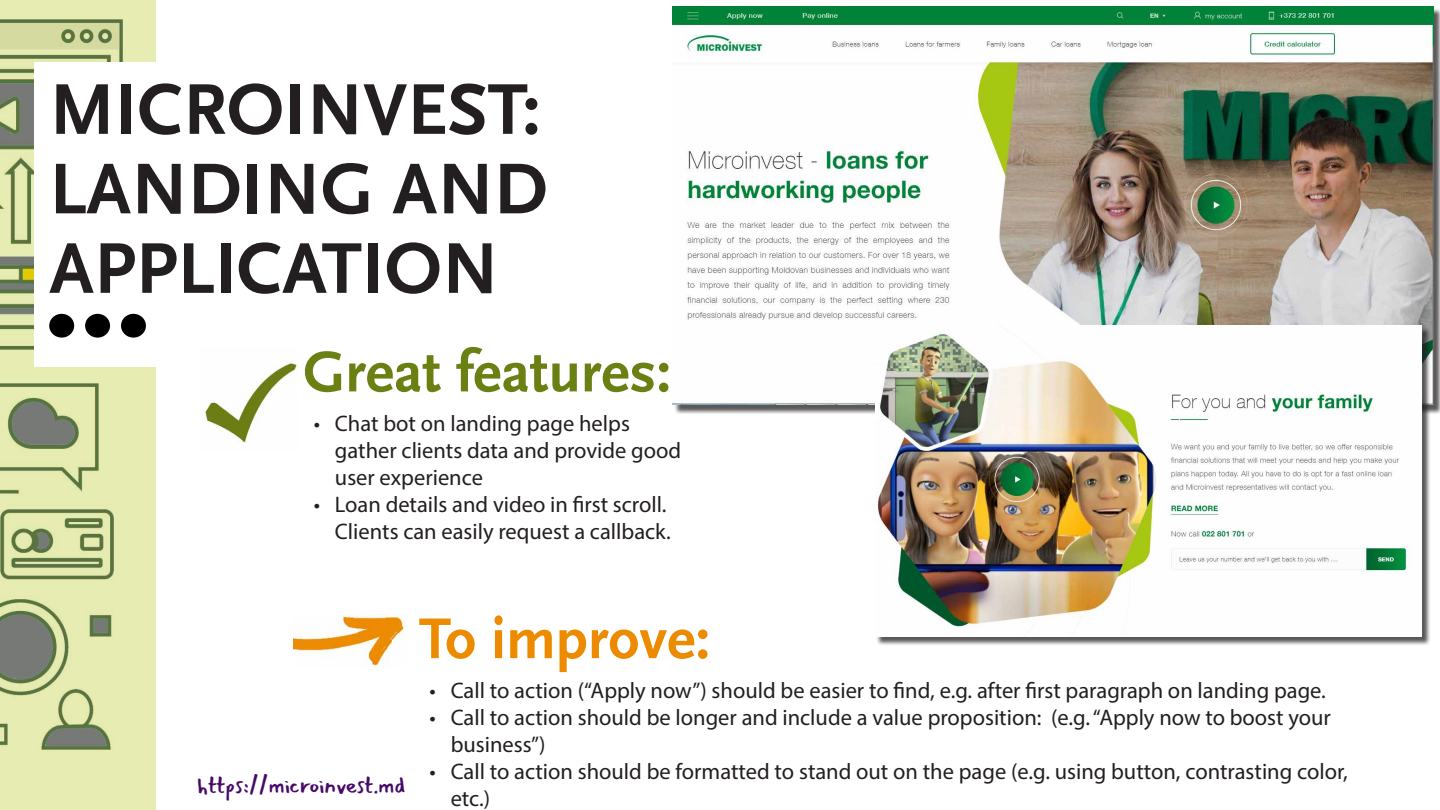
<style>
.page{position:relative;width:1440px;height:810px;background:#fff}
.page>*{position:absolute;margin:0;border:0;box-sizing:border-box;transform-origin:0 0}
.t1{font:75px "Scala Sans Bold LF";color:#231f20}
.t2{font:60px "Scala Sans Bold LF";color:#6a8012}
.t3{font:60px "Scala Sans Bold LF";color:#ed8b00}
.t4{font:22.5px/27px "Myriad Pro";color:#231f20}
.t5{font:22.5px "Mansalva";color:#470a68}
</style>
<div class="page">
<svg style="left:0;top:0;width:156px;height:810px;background:#cad19d"></svg>
<div style="left:34px;top:63px;width:561px;height:304px;background:#fff"></div>
<div style="left:49px;top:314px;width:25px;height:24px;background:#000;border-radius:50%"></div>
<div style="left:121px;top:314px;width:25px;height:24px;background:#000;border-radius:50%"></div>
<div style="left:85px;top:314px;width:25px;height:24px;background:#000;border-radius:50%"></div>
<img style="left:204px;top:358px;width:94px;height:85px">
<img style="left:293px;top:614px;width:113px;height:52px">
<img style="left:672px;top:6px;width:762px;height:399px">
<div style="left:876px;top:327px;width:555px;height:319px;background:#231f20;opacity:.75"></div>
<img style="left:875px;top:326px;width:547px;height:310px">
<h1 class="t1" style="left:49px;top:69px;width:44px">MICR</h1>
<h1 class="t1" style="left:227px;top:69px;width:316px">OINVEST:</h1>
<h1 class="t1" style="left:49px;top:149px;width:46px">LANDING</h1>
<h1 class="t1" style="left:392px;top:149px;width:52px">AND</h1>
<h1 class="t1" style="left:49px;top:228px;width:162px">APPLICATI</h1>
<h1 class="t1" style="left:385px;top:228px;width:101px">ON</h1>
<h2 class="t2" style="left:303px;top:340px;width:370px">GREAT FEATURES:</h2>
<p class="t4" style="left:335px;top:410px;width:348px;text-indent:-21px">• Chat bot on landing page helps gather clients data and provide good user experience</p>
<p class="t4" style="left:314px;top:491px;width:359px;text-align:right">• Loan details and video in first scroll.<br>Clients can easily request a callback.</p>
<p class="t5" style="left:197px;top:768px;width:210px">https://microinvest.md</p>
<h2 class="t3" style="left:419px;top:606px;width:293px">TO IMPROVE:</h2>
<p class="t4" style="left:429px;top:677px;width:898px">• Call to action (“Apply now”) should be easier to find, e.g. after first paragraph on landing page.</p>
<p class="t4" style="left:451px;top:704px;width:882px;text-indent:-21px">• Call to action should be longer and include a value proposition: (e.g. “Apply now to boost your business”)</p>
<p class="t4" style="left:451px;top:758px;width:899px;text-indent:-21px">• Call to action should be formatted to stand out on the page (e.g. using button, contrasting color, etc.)</p>
</div>
